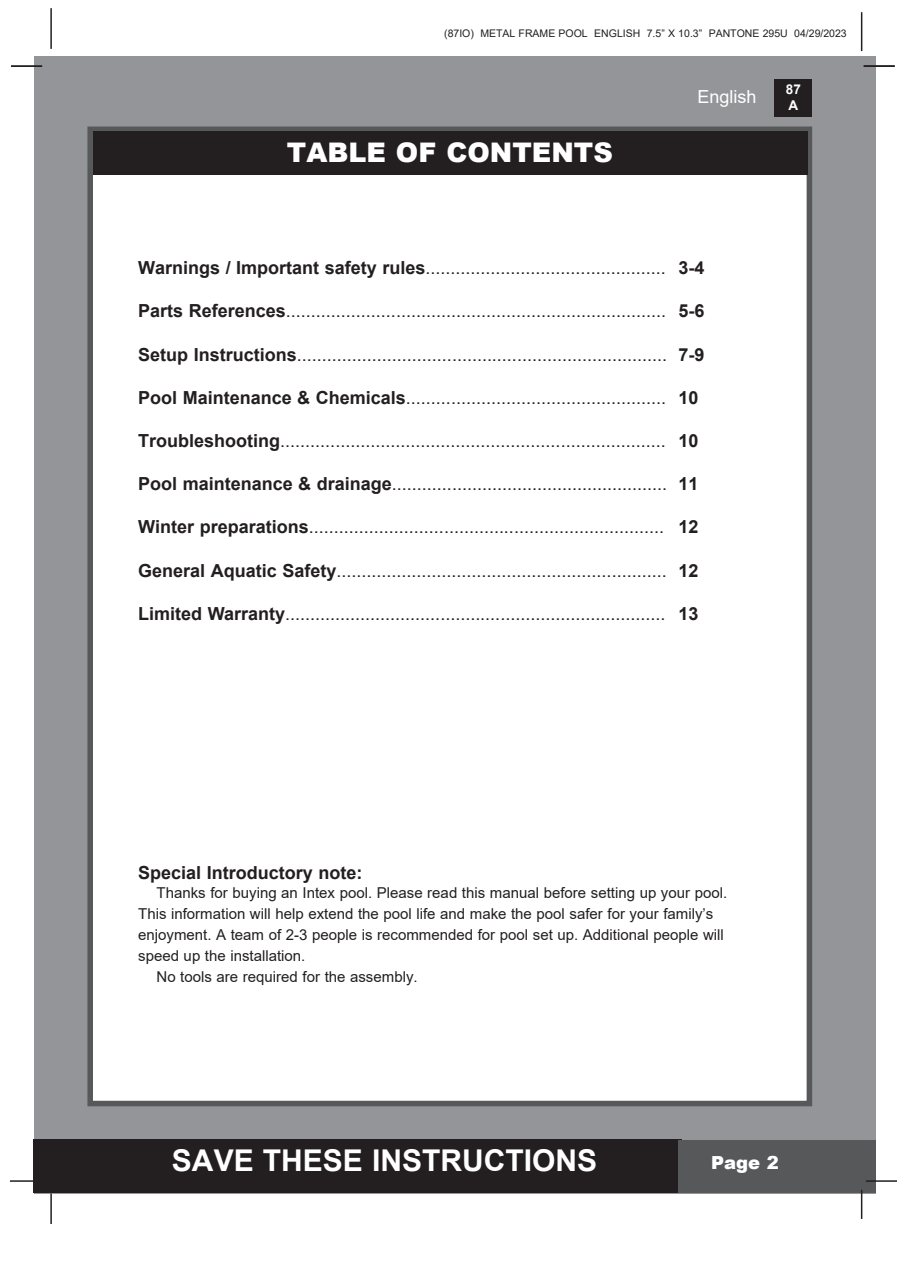
<style>
.page{position:relative;width:897px;height:1264px;background:#fff}
.page>*{position:absolute;margin:0;border:0;box-sizing:border-box;transform-origin:0 0}
.t1{font:700 30px "Arial";color:#fff}
.t2{font:900 27px "Arial";color:#fff}
.t3{font:18px "Arial";color:#231f20}
.t4{font:700 18px "Arial";color:#231f20}
.t5{font:18px "Arial";color:#fff}
.t6{font:900 18px "Arial";color:#fff}
.t7{font:15px/21px "Arial";color:#231f20}
.t8{font:700 13.5px/16.2px "Arial";color:#fff}
.t9{font:10.5px "Arial";color:#231f20}
.s1{font-weight:700}
</style>
<div class="page">
<div style="left:34px;top:56px;width:841px;height:1137px;background:#939598"></div>
<div style="left:774px;top:79px;width:38px;height:38px;background:#231f20"></div>
<hr style="left:50px;top:8px;width:2px;height:41px;background:#231f20">
<hr style="left:860px;top:12px;width:2px;height:39px;background:#231f20">
<div style="left:33px;top:1140px;width:648px;height:53px;background:#231f20"></div>
<div style="left:678px;top:1140px;width:197px;height:53px;background:#57585a"></div>
<hr style="left:865px;top:1180px;width:31px;height:1px;background:#231f20">
<hr style="left:860px;top:1189px;width:2px;height:30px;background:#231f20">
<hr style="left:50px;top:1193px;width:2px;height:31px;background:#231f20">
<hr style="left:10px;top:1180px;width:31px;height:1px;background:#231f20">
<div style="left:87px;top:126px;width:725px;height:980px;background:#fff;border:6px solid #57585a"></div>
<div style="left:93px;top:131px;width:714px;height:44px;background:#231f20"></div>
<hr style="left:863px;top:65px;width:31px;height:2px;background:#231f20">
<hr style="left:11px;top:65px;width:31px;height:2px;background:#231f20">
<p class="t9" style="left:444px;top:26px;width:404px">(87IO) METAL FRAME POOL ENGLISH 7.5” X 10.3” PANTONE 295U 04/29/2023</p>
<p class="t2" style="left:287px;top:133px;width:327px">TABLE OF CONTENTS</p>
<p class="t5" style="left:697px;top:84px;width:61px">English</p>
<p class="t8" style="left:785px;top:81px;width:17px">87<br>A</p>
<p class="t3" style="left:138px;top:255px;width:568px"><span class="s1">Warnings / Important safety rules</span>................................................ <span class="s1">3-4</span></p>
<p class="t3" style="left:138px;top:299px;width:568px"><span class="s1">Parts References</span>............................................................................ <span class="s1">5-6</span></p>
<p class="t3" style="left:138px;top:342px;width:568px"><span class="s1">Setup Instructions</span>.......................................................................... <span class="s1">7-9</span></p>
<p class="t3" style="left:138px;top:385px;width:562px"><span class="s1">Pool Maintenance &amp; Chemicals</span>.................................................... <span class="s1">10</span></p>
<p class="t3" style="left:138px;top:428px;width:562px"><span class="s1">Troubleshooting</span>............................................................................. <span class="s1">10</span></p>
<p class="t3" style="left:138px;top:471px;width:562px"><span class="s1">Pool maintenance &amp; drainage</span>....................................................... <span class="s1">11</span></p>
<p class="t3" style="left:138px;top:515px;width:562px"><span class="s1">Winter preparations</span>....................................................................... <span class="s1">12</span></p>
<p class="t3" style="left:138px;top:558px;width:562px"><span class="s1">General Aquatic Safety</span>.................................................................. <span class="s1">12</span></p>
<p class="t3" style="left:138px;top:601px;width:562px"><span class="s1">Limited Warranty</span>............................................................................ <span class="s1">13</span></p>
<p class="t4" style="left:138px;top:860px;width:226px">Special Introductory note:</p>
<p class="t7" style="left:138px;top:881px;width:590px;text-indent:18px">Thanks for buying an Intex pool. Please read this manual before setting up your pool.<br>This information will help extend the pool life and make the pool safer for your family’s</p>
<p class="t7" style="left:138px;top:923px;width:587px">enjoyment. A team of 2-3 people is recommended for pool set up. Additional people will speed up the installation.</p>
<p class="t7" style="left:156px;top:965px;width:262px">No tools are required for the assembly.</p>
<h1 class="t1" style="left:172px;top:1139px;width:427px">SAVE THESE INSTRUCTIONS</h1>
<p class="t6" style="left:711px;top:1149px;width:69px">Page 2</p>
</div>
